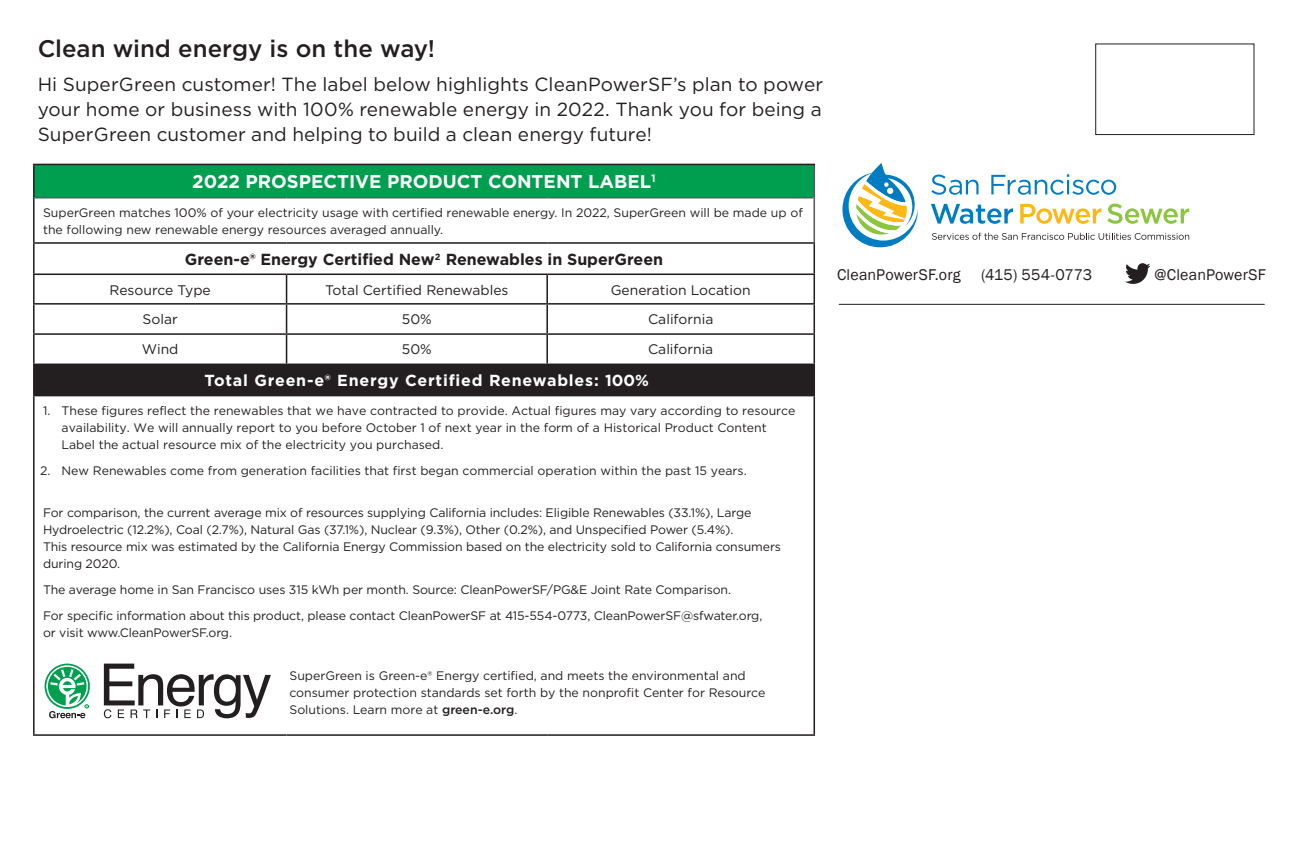
<style>
.page{position:relative;width:1296px;height:864px;background:#fff}
.page>*{position:absolute;margin:0;border:0;box-sizing:border-box;transform-origin:0 0}
.t1{font:500 24px "Gotham";color:#231f20}
.t2{font:19px/25px "Gotham";letter-spacing:.005em;color:#231f20;text-align:justify}
.t3{font:700 18.4px "Gotham";color:#fff}
.t4{font:700 16px "Gotham";color:#231f20}
.t5{font:700 16px "Gotham";letter-spacing:.05em;color:#fff}
.t6{font:16px "Franklin Gothic";letter-spacing:.01em;color:#231f20}
.t7{font:13.8px "Gotham";color:#231f20}
.t8{font:12.4px/17px "Gotham";color:#231f20}
.s1{font-weight:500}
</style>
<div class="page">
<div style="left:1095px;top:44px;width:159px;height:91px;border:1px solid #231f20"></div>
<div style="left:34px;top:164px;width:780px;height:34px;background:#009f4f"></div>
<div style="left:34px;top:364px;width:780px;height:32px;background:#231f20"></div>
<hr style="left:814px;top:165px;width:1px;height:33px;background:#57585a">
<hr style="left:814px;top:198px;width:1px;height:44px;background:#57585a">
<hr style="left:35px;top:197px;width:252px;height:1px;background:#57585a">
<hr style="left:287px;top:197px;width:260px;height:1px;background:#57585a">
<hr style="left:547px;top:197px;width:267px;height:1px;background:#57585a">
<hr style="left:33px;top:164px;width:254px;height:1px;background:#231f20">
<hr style="left:33px;top:165px;width:2px;height:33px;background:#231f20">
<hr style="left:287px;top:164px;width:260px;height:1px;background:#231f20">
<hr style="left:547px;top:164px;width:268px;height:1px;background:#231f20">
<hr style="left:33px;top:198px;width:2px;height:44px;background:#231f20">
<hr style="left:33px;top:242px;width:254px;height:2px;background:#231f20">
<hr style="left:33px;top:244px;width:2px;height:29px;background:#231f20">
<hr style="left:287px;top:242px;width:260px;height:2px;background:#231f20">
<hr style="left:547px;top:242px;width:268px;height:2px;background:#231f20">
<hr style="left:33px;top:273px;width:254px;height:2px;background:#231f20">
<hr style="left:33px;top:275px;width:2px;height:28px;background:#231f20">
<hr style="left:287px;top:273px;width:260px;height:2px;background:#231f20">
<hr style="left:547px;top:273px;width:268px;height:2px;background:#231f20">
<hr style="left:546px;top:275px;width:2px;height:28px;background:#231f20">
<hr style="left:33px;top:303px;width:254px;height:2px;background:#231f20">
<hr style="left:33px;top:305px;width:2px;height:28px;background:#231f20">
<hr style="left:287px;top:303px;width:260px;height:2px;background:#231f20">
<hr style="left:547px;top:303px;width:268px;height:2px;background:#231f20">
<hr style="left:546px;top:305px;width:2px;height:28px;background:#231f20">
<hr style="left:33px;top:333px;width:254px;height:2px;background:#231f20">
<hr style="left:33px;top:335px;width:2px;height:29px;background:#231f20">
<hr style="left:287px;top:333px;width:260px;height:2px;background:#231f20">
<svg style="left:286px;top:275px;width:1px;height:89px"></svg>
<hr style="left:547px;top:333px;width:268px;height:2px;background:#231f20">
<hr style="left:546px;top:335px;width:2px;height:29px;background:#231f20">
<svg style="left:814px;top:244px;width:1px;height:120px"></svg>
<hr style="left:33px;top:396px;width:2px;height:338px;background:#231f20">
<hr style="left:814px;top:396px;width:1px;height:338px;background:#231f20">
<hr style="left:33px;top:734px;width:254px;height:2px;background:#231f20">
<hr style="left:287px;top:734px;width:260px;height:2px;background:#231f20">
<hr style="left:547px;top:734px;width:268px;height:2px;background:#231f20">
<hr style="left:33px;top:364px;width:254px;height:1px;background:#231f20">
<hr style="left:33px;top:365px;width:2px;height:30px;background:#231f20">
<hr style="left:547px;top:364px;width:268px;height:1px;background:#231f20">
<hr style="left:814px;top:365px;width:1px;height:30px;background:#231f20">
<hr style="left:33px;top:395px;width:254px;height:1px;background:#231f20">
<hr style="left:547px;top:395px;width:268px;height:1px;background:#231f20">
<svg style="left:45px;top:664px;width:45px;height:54px"></svg>
<svg style="left:104px;top:664px;width:167px;height:54px"></svg>
<svg style="left:842px;top:163px;width:76px;height:84px"></svg>
<svg style="left:931px;top:175px;width:48px;height:20px"></svg>
<svg style="left:991px;top:174px;width:125px;height:21px"></svg>
<svg style="left:931px;top:204px;width:82px;height:20px"></svg>
<svg style="left:1020px;top:204px;width:81px;height:20px"></svg>
<svg style="left:1107px;top:204px;width:82px;height:20px"></svg>
<svg style="left:932px;top:233px;width:257px;height:7px"></svg>
<hr style="left:839px;top:304px;width:425px;height:1px;background:#231f20">
<svg style="left:1125px;top:263px;width:25px;height:21px"></svg>
<p class="t1" style="left:38px;top:33px;width:399px">Clean wind energy is on the way!</p>
<p class="t2" style="left:38px;top:71px;width:787px">Hi SuperGreen customer! The label below highlights CleanPowerSF’s plan to power your home or business with 100% renewable energy in 2022. Thank you for being a SuperGreen customer and helping to build a clean energy future!</p>
<p class="t3" style="left:192px;top:170px;width:465px">2022 PROSPECTIVE PRODUCT CONTENT LABEL<sup>1</sup></p>
<p class="t8" style="left:43px;top:204px;width:761px">SuperGreen matches 100% of your electricity usage with certified renewable energy. In 2022, SuperGreen will be made up of the following new renewable energy resources averaged annually.</p>
<p class="t4" style="left:185px;top:249px;width:480px">Green-e® Energy Certified New2 Renewables in SuperGreen</p>
<p class="t7" style="left:110px;top:281px;width:103px">Resource Type</p>
<p class="t7" style="left:325px;top:281px;width:185px">Total Certified Renewables</p>
<p class="t7" style="left:611px;top:281px;width:141px">Generation Location</p>
<p class="t7" style="left:143px;top:310px;width:37px">Solar</p>
<p class="t7" style="left:402px;top:310px;width:31px">50%</p>
<p class="t7" style="left:648px;top:310px;width:67px">California</p>
<p class="t7" style="left:142px;top:341px;width:38px">Wind</p>
<p class="t7" style="left:402px;top:341px;width:31px">50%</p>
<p class="t7" style="left:648px;top:341px;width:67px">California</p>
<p class="t5" style="left:205px;top:370px;width:446px">Total Green-e® Energy Certified Renewables: 100%</p>
<p class="t8" style="left:62px;top:402px;width:736px;text-indent:-18px">1. These figures reflect the renewables that we have contracted to provide. Actual figures may vary according to resource availability. We will annually report to you before October 1 of next year in the form of a Historical Product Content<br>Label the actual resource mix of the electricity you purchased.</p>
<p class="t8" style="left:40px;top:461px;width:708px">2. New Renewables come from generation facilities that first began commercial operation within the past 15 years.</p>
<p class="t8" style="left:43px;top:504px;width:739px">For comparison, the current average mix of resources supplying California includes: Eligible Renewables (33.1%), Large Hydroelectric (12.2%), Coal (2.7%), Natural Gas (37.1%), Nuclear (9.3%), Other (0.2%), and Unspecified Power (5.4%).<br>This resource mix was estimated by the California Energy Commission based on the electricity sold to California consumers during 2020.</p>
<p class="t8" style="left:43px;top:581px;width:690px">The average home in San Francisco uses 315 kWh per month. Source: CleanPowerSF/PG&amp;E Joint Rate Comparison.</p>
<p class="t8" style="left:43px;top:607px;width:721px">For specific information about this product, please contact CleanPowerSF at 415-554-0773, CleanPowerSF@sfwater.org, or visit www.CleanPowerSF.org.</p>
<p class="t8" style="left:289px;top:667px;width:477px">SuperGreen is Green-e® Energy certified, and meets the environmental and consumer protection standards set forth by the nonprofit Center for Resource<br>Solutions. Learn more at <span class="s1">green-e.org</span>.</p>
<p class="t6" style="left:837px;top:265px;width:125px">CleanPowerSF.org</p>
<p class="t6" style="left:981px;top:265px;width:113px">(415) 554-0773</p>
<p class="t6" style="left:1155px;top:265px;width:113px">@CleanPowerSF</p>
</div>
